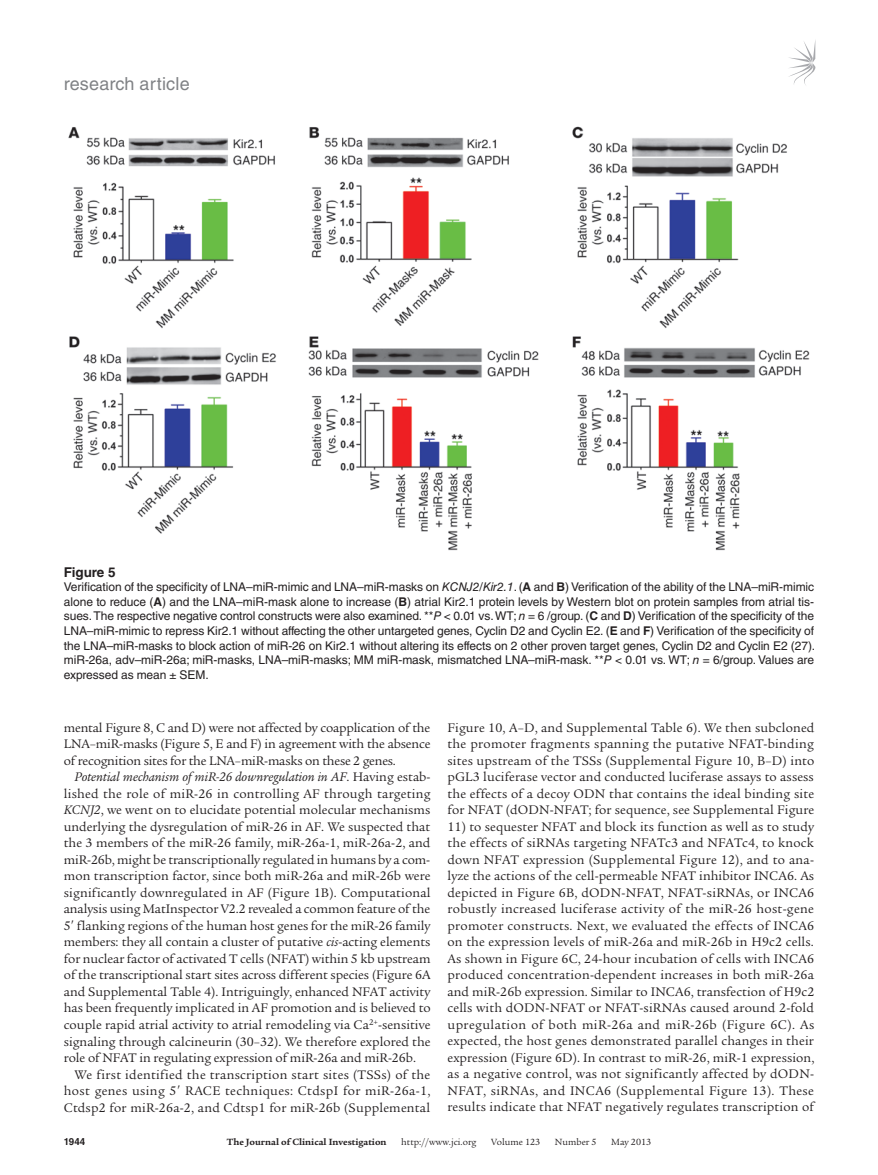
<style>
.page{position:relative;width:878px;height:1175px;background:#fff}
.page>*{position:absolute;margin:0;border:0;box-sizing:border-box;transform-origin:0 0}
.t1{font:18px "Helvetica LT Std";letter-spacing:.01em;color:#808285}
.t2{font:13.5px/16.5px "Legacy Serif Std";letter-spacing:.01em;color:#231f20;text-align:justify}
.t3{font:700 13.5px "Helvetica LT Std";color:#231f20}
.t4{font:12px/14.7px "Helvetica LT Std";letter-spacing:-.005em;color:#231f20;text-align:justify}
.t5{font:9.75px "Legacy Serif Std";color:#231f20}
.t6{font:700 9.75px "Legacy Serif Std";color:#231f20}
.t7{font:700 9.75px "Helvetica LT Std";color:#231f20}
.s1{font-style:italic}
.s2{font-weight:700}
</style>
<div class="page">
<svg style="left:789px;top:42px;width:26px;height:43px"></svg>
<img style="left:68px;top:126px;width:742px;height:425px">
<h1 class="t1" style="left:64px;top:73px;width:127px">research article</h1>
<p class="t3" style="left:64px;top:563px;width:53px">Figure 5</p>
<p class="t4" style="left:64px;top:579px;width:753px">Verification of the specificity of LNA–miR-mimic and LNA–miR-masks on <span class="s1">KCNJ2/Kir2.1</span>. (<span class="s2">A</span> and <span class="s2">B</span>) Verification of the ability of the LNA–miR-mimic alone to reduce (<span class="s2">A</span>) and the LNA–miR-mask alone to increase (<span class="s2">B</span>) atrial Kir2.1 protein levels by Western blot on protein samples from atrial tis&shy;sues. The respective negative control constructs were also examined. **<span class="s1">P</span> &lt; 0.01 vs. WT; <span class="s1">n</span> = 6 /group. (<span class="s2">C</span> and <span class="s2">D</span>) Verification of the specificity of the LNA–miR-mimic to repress Kir2.1 without affecting the other untargeted genes, Cyclin D2 and Cyclin E2. (<span class="s2">E</span> and <span class="s2">F</span>) Verification of the specificity of the LNA–miR-masks to block action of miR-26 on Kir2.1 without altering its effects on 2 other proven target genes, Cyclin D2 and Cyclin E2 (27). miR-26a, adv–miR-26a; miR-masks, LNA–miR-masks; MM miR-mask, mismatched LNA–miR-mask. **<span class="s1">P</span> &lt; 0.01 vs. WT; <span class="s1">n</span> = 6/group. Values are expressed as mean ± SEM.</p>
<p class="t2" style="left:64px;top:719px;width:368px">mental Figure 8, C and D) were not affected by coapplication of the LNA–miR-masks (Figure 5, E and F) in agreement with the absence of recognition sites for the LNA–miR-masks on these 2 genes.</p>
<p class="t2" style="left:64px;top:769px;width:368px;text-indent:11px"><span class="s1">Potential mechanism of miR-26 downregulation in AF</span>. Having estab&shy;lished the role of miR-26 in controlling AF through targeting <span class="s1">KCNJ2</span>, we went on to elucidate potential molecular mechanisms underlying the dysregulation of miR-26 in AF. We suspected that the 3 members of the miR-26 family, miR-26a-1, miR-26a-2, and miR-26b, might be transcriptionally regulated in humans by a com&shy;mon transcription factor, since both miR‑26a and miR-26b were significantly downregulated in AF (Figure 1B). Computational analysis using MatInspector V2.2 revealed a common feature of the 5 flanking regions of the human host genes for the miR-26 family members: they all contain a cluster of putative <span class="s1">cis</span>-acting elements for nuclear factor of activated T cells (NFAT) within 5 kb upstream of the transcriptional start sites across different species (Figure 6A and Supplemental Table 4). Intriguingly, enhanced NFAT activity has been frequently implicated in AF promotion and is believed to couple rapid atrial activity to atrial remodeling via Ca<sup>2+</sup>-sensitive signaling through calcineurin (30–32). We therefore explored the role of NFAT in regulating expression of miR-26a and miR-26b.</p>
<p class="t2" style="left:64px;top:1066px;width:368px;text-indent:11px">We first identified the transcription start sites (TSSs) of the host genes using 5 RACE techniques: CtdspI for miR-26a-1, Ctdsp2 for miR-26a-2, and Cdtsp1 for miR-26b (Supplemental</p>
<p class="t2" style="left:447px;top:719px;width:368px">Figure 10, A–D, and Supplemental Table 6). We then subcloned the promoter fragments spanning the putative NFAT-binding sites upstream of the TSSs (Supplemental Figure 10, B–D) into pGL3 luciferase vector and conducted luciferase assays to assess the effects of a decoy ODN that contains the ideal binding site for NFAT (dODN-NFAT; for sequence, see Supplemental Figure</p>
<p class="t2" style="left:447px;top:818px;width:368px">11) to sequester NFAT and block its function as well as to study the effects of siRNAs targeting NFATc3 and NFATc4, to knock down NFAT expression (Supplemental Figure 12), and to ana&shy;lyze the actions of the cell-permeable NFAT inhibitor INCA6. As depicted in Figure 6B, dODN-NFAT, NFAT-siRNAs, or INCA6 robustly increased luciferase activity of the miR-26 host-gene promoter constructs. Next, we evaluated the effects of INCA6 on the expression levels of miR-26a and miR-26b in H9c2 cells.<br>As shown in Figure 6C, 24-hour incubation of cells with INCA6 produced concentration-dependent increases in both miR-26a and miR-26b expression. Similar to INCA6, transfection of H9c2 cells with dODN-NFAT or NFAT-siRNAs caused around 2-fold upregulation of both miR-26a and miR-26b (Figure 6C). As expected, the host genes demonstrated parallel changes in their expression (Figure 6D). In contrast to miR-26, miR-1 expression, as a negative control, was not significantly affected by dODN-NFAT, siRNAs, and INCA6 (Supplemental Figure 13). These results indicate that NFAT negatively regulates transcription of</p>
<p class="t7" style="left:64px;top:1135px;width:23px">1944</p>
<p class="t6" style="left:227px;top:1135px;width:161px">The Journal of Clinical Investigation</p>
<p class="t5" style="left:401px;top:1136px;width:77px">http://www.jci.org</p>
<p class="t5" style="left:491px;top:1136px;width:50px">Volume 123</p>
<p class="t5" style="left:555px;top:1136px;width:43px">Number 5</p>
<p class="t5" style="left:611px;top:1136px;width:41px">May 2013</p>
</div>
